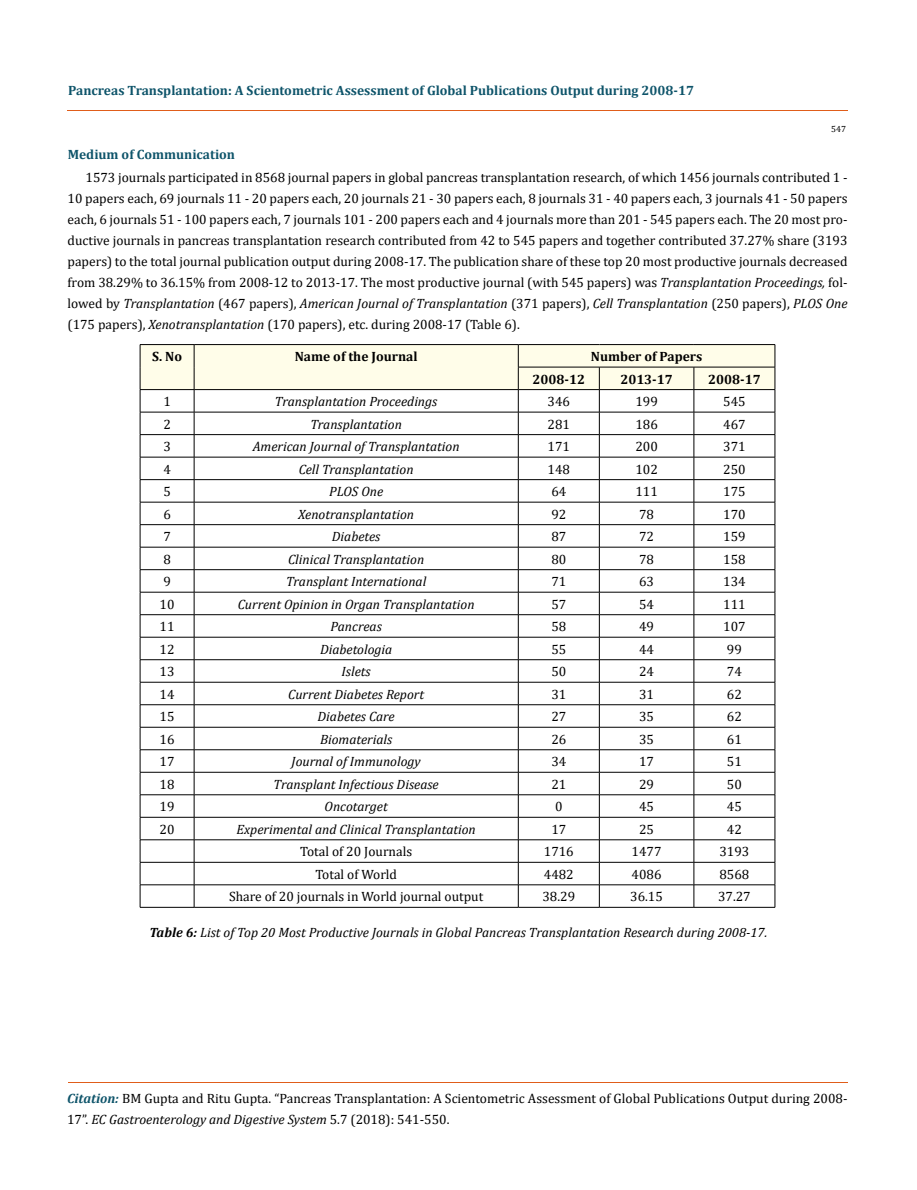
<style>
.page{position:relative;width:917px;height:1190px;background:#fff}
.page>*{position:absolute;margin:0;border:0;box-sizing:border-box;transform-origin:0 0}
.t1{font:13.5px/21px "Cambria";color:#000}
.t2{font:italic 13.5px "Cambria";color:#000}
.t3{font:700 13.5px "Cambria";color:#0e546a}
.t4{font:700 13.5px "Cambria";color:#000}
.t5{font:9px "Cambria";color:#000}
.s1{font-style:italic}
.s2{font-weight:700}
.s3{font-weight:700;font-style:italic;color:#0e546a}
</style>
<div class="page">
<hr style="left:68px;top:1081px;width:779px;height:1px;background:#e05d1a">
<hr style="left:67px;top:110px;width:781px;height:1px;background:#e05d1a">
<svg style="left:140px;top:344px;width:635px;height:563px"></svg>
<hr style="left:140px;top:907px;width:54px;height:1px;background:#000">
<hr style="left:194px;top:907px;width:324px;height:1px;background:#000">
<hr style="left:518px;top:907px;width:81px;height:1px;background:#000">
<hr style="left:599px;top:907px;width:95px;height:1px;background:#000">
<hr style="left:694px;top:907px;width:81px;height:1px;background:#000">
<p class="t3" style="left:68px;top:81px;width:627px">Pancreas Transplantation: A Scientometric Assessment of Global Publications Output during 2008-17</p>
<p class="t5" style="left:831px;top:124px;width:16px">547</p>
<p class="t3" style="left:68px;top:144px;width:169px">Medium of Communication</p>
<p class="t1" style="left:68px;top:166px;width:781px;text-align:justify;text-indent:18px">1573 journals participated in 8568 journal papers in global pancreas transplantation research, of which 1456 journals contributed 1 - 10 papers each, 69 journals 11 - 20 papers each, 20 journals 21 - 30 papers each, 8 journals 31 - 40 papers each, 3 journals 41 - 50 papers each, 6 journals 51 - 100 papers each, 7 journals 101 - 200 papers each and 4 journals more than 201 - 545 papers each. The 20 most pro&shy;ductive journals in pancreas transplantation research contributed from 42 to 545 papers and together contributed 37.27% share (3193 papers) to the total journal publication output during 2008-17. The publication share of these top 20 most productive journals decreased from 38.29% to 36.15% from 2008-12 to 2013-17. The most productive journal (with 545 papers) was <span class="s1">Transplantation Proceedings,</span> fol&shy;lowed by <span class="s1">Transplantation</span> (467 papers), <span class="s1">American Journal of Transplantation</span> (371 papers), <span class="s1">Cell Transplantation</span> (250 papers), <span class="s1">PLOS One </span>(175 papers), <span class="s1">Xenotransplantation</span> (170 papers), etc. during 2008-17 (Table 6).</p>
<p class="t4" style="left:152px;top:347px;width:31px">S. No</p>
<p class="t4" style="left:295px;top:347px;width:124px">Name of the Journal</p>
<p class="t4" style="left:591px;top:347px;width:113px">Number of Papers</p>
<p class="t4" style="left:532px;top:369px;width:54px">2008-12</p>
<p class="t4" style="left:620px;top:369px;width:54px">2013-17</p>
<p class="t4" style="left:708px;top:369px;width:54px">2008-17</p>
<p class="t1" style="left:163px;top:391px;width:9px">1</p>
<p class="t2" style="left:275px;top:392px;width:164px">Transplantation Proceedings</p>
<p class="t1" style="left:547px;top:391px;width:24px">346</p>
<p class="t1" style="left:635px;top:391px;width:24px">199</p>
<p class="t1" style="left:723px;top:391px;width:24px">545</p>
<p class="t1" style="left:163px;top:413px;width:9px">2</p>
<p class="t2" style="left:310px;top:414px;width:93px">Transplantation</p>
<p class="t1" style="left:547px;top:413px;width:24px">281</p>
<p class="t1" style="left:635px;top:413px;width:24px">186</p>
<p class="t1" style="left:723px;top:413px;width:24px">467</p>
<p class="t1" style="left:163px;top:436px;width:9px">3</p>
<p class="t2" style="left:253px;top:437px;width:208px">American Journal of Transplantation</p>
<p class="t1" style="left:547px;top:436px;width:24px">171</p>
<p class="t1" style="left:635px;top:436px;width:24px">200</p>
<p class="t1" style="left:723px;top:436px;width:24px">371</p>
<p class="t1" style="left:163px;top:458px;width:9px">4</p>
<p class="t2" style="left:299px;top:459px;width:116px">Cell Transplantation</p>
<p class="t1" style="left:547px;top:458px;width:24px">148</p>
<p class="t1" style="left:635px;top:458px;width:24px">102</p>
<p class="t1" style="left:723px;top:458px;width:24px">250</p>
<p class="t1" style="left:163px;top:481px;width:9px">5</p>
<p class="t2" style="left:329px;top:482px;width:55px">PLOS One</p>
<p class="t1" style="left:551px;top:481px;width:16px">64</p>
<p class="t1" style="left:635px;top:481px;width:24px">111</p>
<p class="t1" style="left:723px;top:481px;width:24px">175</p>
<p class="t1" style="left:163px;top:503px;width:9px">6</p>
<p class="t2" style="left:298px;top:504px;width:117px">Xenotransplantation</p>
<p class="t1" style="left:551px;top:503px;width:16px">92</p>
<p class="t1" style="left:639px;top:503px;width:16px">78</p>
<p class="t1" style="left:723px;top:503px;width:24px">170</p>
<p class="t1" style="left:163px;top:526px;width:9px">7</p>
<p class="t2" style="left:332px;top:527px;width:50px">Diabetes</p>
<p class="t1" style="left:551px;top:526px;width:16px">87</p>
<p class="t1" style="left:639px;top:526px;width:16px">72</p>
<p class="t1" style="left:723px;top:526px;width:24px">159</p>
<p class="t1" style="left:163px;top:548px;width:9px">8</p>
<p class="t2" style="left:288px;top:549px;width:138px">Clinical Transplantation</p>
<p class="t1" style="left:551px;top:548px;width:16px">80</p>
<p class="t1" style="left:639px;top:548px;width:16px">78</p>
<p class="t1" style="left:723px;top:548px;width:24px">158</p>
<p class="t1" style="left:163px;top:571px;width:9px">9</p>
<p class="t2" style="left:286px;top:572px;width:142px">Transplant International</p>
<p class="t1" style="left:551px;top:571px;width:16px">71</p>
<p class="t1" style="left:639px;top:571px;width:16px">63</p>
<p class="t1" style="left:723px;top:571px;width:24px">134</p>
<p class="t1" style="left:160px;top:593px;width:16px">10</p>
<p class="t2" style="left:238px;top:594px;width:238px">Current Opinion in Organ Transplantation</p>
<p class="t1" style="left:551px;top:593px;width:16px">57</p>
<p class="t1" style="left:639px;top:593px;width:16px">54</p>
<p class="t1" style="left:723px;top:593px;width:24px">111</p>
<p class="t1" style="left:160px;top:616px;width:16px">11</p>
<p class="t2" style="left:330px;top:617px;width:53px">Pancreas</p>
<p class="t1" style="left:551px;top:616px;width:16px">58</p>
<p class="t1" style="left:639px;top:616px;width:16px">49</p>
<p class="t1" style="left:723px;top:616px;width:24px">107</p>
<p class="t1" style="left:160px;top:638px;width:16px">12</p>
<p class="t2" style="left:320px;top:639px;width:74px">Diabetologia</p>
<p class="t1" style="left:551px;top:638px;width:16px">55</p>
<p class="t1" style="left:639px;top:638px;width:16px">44</p>
<p class="t1" style="left:727px;top:638px;width:16px">99</p>
<p class="t1" style="left:160px;top:661px;width:16px">13</p>
<p class="t2" style="left:341px;top:662px;width:31px">Islets</p>
<p class="t1" style="left:551px;top:661px;width:16px">50</p>
<p class="t1" style="left:639px;top:661px;width:16px">24</p>
<p class="t1" style="left:727px;top:661px;width:16px">74</p>
<p class="t1" style="left:160px;top:683px;width:16px">14</p>
<p class="t2" style="left:288px;top:684px;width:137px">Current Diabetes Report</p>
<p class="t1" style="left:551px;top:683px;width:16px">31</p>
<p class="t1" style="left:639px;top:683px;width:16px">31</p>
<p class="t1" style="left:727px;top:683px;width:16px">62</p>
<p class="t1" style="left:160px;top:706px;width:16px">15</p>
<p class="t2" style="left:317px;top:707px;width:79px">Diabetes Care</p>
<p class="t1" style="left:551px;top:706px;width:16px">27</p>
<p class="t1" style="left:639px;top:706px;width:16px">35</p>
<p class="t1" style="left:727px;top:706px;width:16px">62</p>
<p class="t1" style="left:160px;top:728px;width:16px">16</p>
<p class="t2" style="left:320px;top:729px;width:74px">Biomaterials</p>
<p class="t1" style="left:551px;top:728px;width:16px">26</p>
<p class="t1" style="left:639px;top:728px;width:16px">35</p>
<p class="t1" style="left:727px;top:728px;width:16px">61</p>
<p class="t1" style="left:160px;top:751px;width:16px">17</p>
<p class="t2" style="left:291px;top:752px;width:131px">Journal of Immunology</p>
<p class="t1" style="left:551px;top:751px;width:16px">34</p>
<p class="t1" style="left:639px;top:751px;width:16px">17</p>
<p class="t1" style="left:727px;top:751px;width:16px">51</p>
<p class="t1" style="left:160px;top:773px;width:16px">18</p>
<p class="t2" style="left:273px;top:774px;width:167px">Transplant Infectious Disease</p>
<p class="t1" style="left:551px;top:773px;width:16px">21</p>
<p class="t1" style="left:639px;top:773px;width:16px">29</p>
<p class="t1" style="left:727px;top:773px;width:16px">50</p>
<p class="t1" style="left:160px;top:796px;width:16px">19</p>
<p class="t2" style="left:324px;top:797px;width:65px">Oncotarget</p>
<p class="t1" style="left:555px;top:796px;width:9px">0</p>
<p class="t1" style="left:639px;top:796px;width:16px">45</p>
<p class="t1" style="left:727px;top:796px;width:16px">45</p>
<p class="t1" style="left:160px;top:818px;width:16px">20</p>
<p class="t2" style="left:236px;top:819px;width:241px">Experimental and Clinical Transplantation</p>
<p class="t1" style="left:551px;top:818px;width:16px">17</p>
<p class="t1" style="left:639px;top:818px;width:16px">25</p>
<p class="t1" style="left:727px;top:818px;width:16px">42</p>
<p class="t1" style="left:300px;top:841px;width:113px">Total of 20 Journals</p>
<p class="t1" style="left:544px;top:841px;width:31px">1716</p>
<p class="t1" style="left:631px;top:841px;width:31px">1477</p>
<p class="t1" style="left:719px;top:841px;width:31px">3193</p>
<p class="t1" style="left:315px;top:863px;width:83px">Total of World</p>
<p class="t1" style="left:544px;top:863px;width:31px">4482</p>
<p class="t1" style="left:631px;top:863px;width:31px">4086</p>
<p class="t1" style="left:719px;top:863px;width:31px">8568</p>
<p class="t1" style="left:229px;top:886px;width:256px">Share of 20 journals in World journal output</p>
<p class="t1" style="left:542px;top:886px;width:34px">38.29</p>
<p class="t1" style="left:630px;top:886px;width:34px">36.15</p>
<p class="t1" style="left:718px;top:886px;width:34px">37.27</p>
<p class="t2" style="left:149px;top:922px;width:619px"><span class="s2">Table 6:</span> List of Top 20 Most Productive Journals in Global Pancreas Transplantation Research during 2008-17.</p>
<p class="t1" style="left:67px;top:1087px;width:782px"><span class="s3">Citation:</span> BM Gupta and Ritu Gupta. “Pancreas Transplantation: A Scientometric Assessment of Global Publications Output during 2008-<br>17”. <span class="s1">EC Gastroenterology and Digestive System</span> 5.7 (2018): 541-550.</p>
</div>
